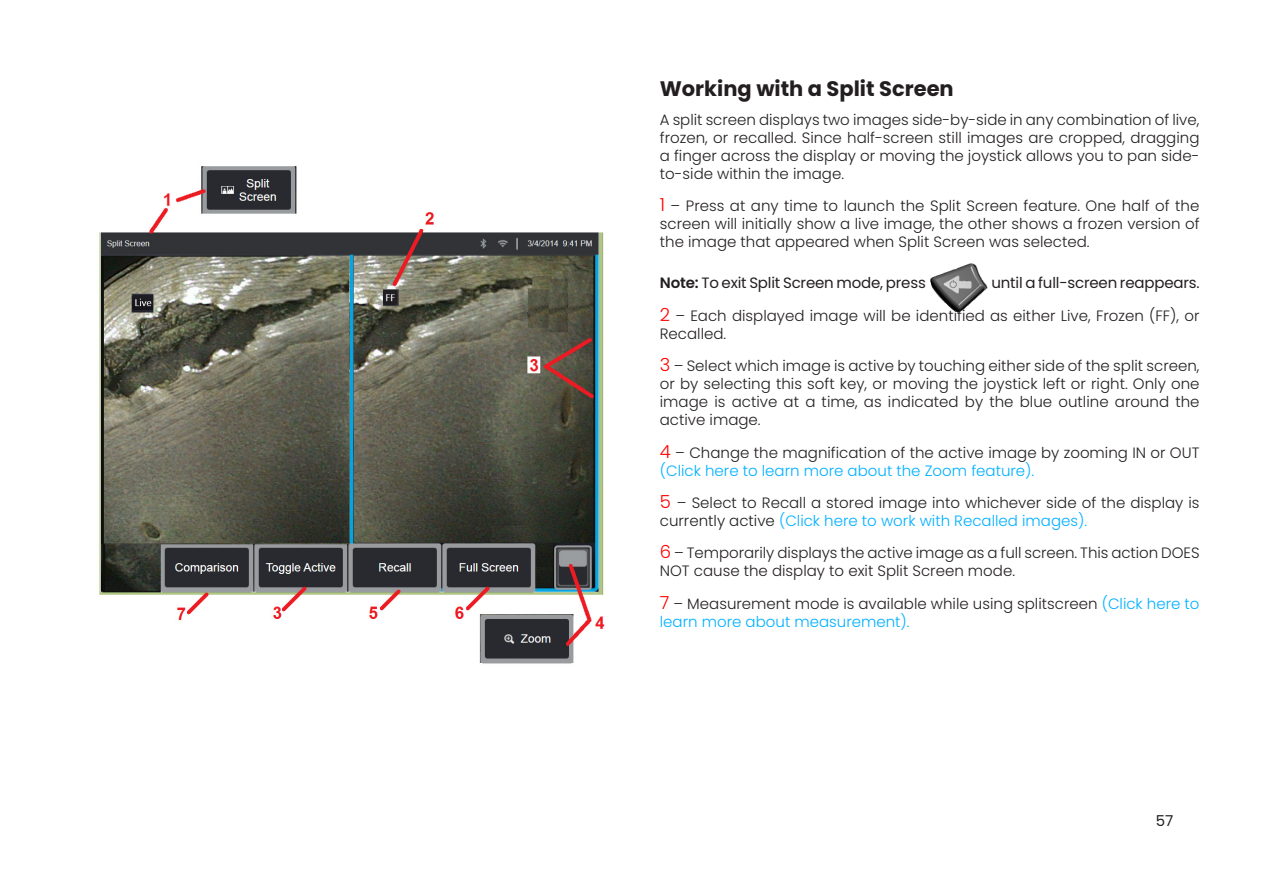
<style>
.page{position:relative;width:1263px;height:893px;background:#fff}
.page>*{position:absolute;margin:0;border:0;box-sizing:border-box;transform-origin:0 0}
.Paragraph_Style_3{font:700 21px "Poppins";color:#231f20}
.A2_Absatzlayout_2{font:300 15px/18px "Poppins";color:#231f20}
.A2_Absatzlayout_2-2{font:15px "Poppins";letter-spacing:-.01em;color:#231f20}
.s1{font-size:18px;color:#f00}
.s2{font-weight:600}
.s3{color:#00b0ff}
</style>
<div class="page">
<img style="left:930px;top:263px;width:58px;height:50px">
<img style="left:99px;top:166px;width:506px;height:498px">
<p class="Paragraph_Style_3" style="left:660px;top:76px;width:295px">Working with a Split Screen</p>
<p class="A2_Absatzlayout_2" style="left:660px;top:111px;width:541px;text-align:justify">A split screen displays two images side-by-side in any combination of live, frozen, or recalled. Since half-screen still images are cropped, dragging a finger across the display or moving the joystick allows you to pan side&shy;to-side within the image.</p>
<p class="A2_Absatzlayout_2" style="left:660px;top:197px;width:541px;text-align:justify"><span class="s1">1</span> – Press at any time to launch the Split Screen feature. One half of the screen will initially show a live image, the other shows a frozen version of the image that appeared when Split Screen was selected.</p>
<p class="A2_Absatzlayout_2-2" style="left:660px;top:274px;width:267px"><span class="s2">Note:</span> To exit Split Screen mode, press</p>
<p class="A2_Absatzlayout_2-2" style="left:991px;top:274px;width:210px">until a full-screen reappears.</p>
<p class="A2_Absatzlayout_2" style="left:660px;top:307px;width:541px"><span class="s1">2</span> – Each displayed image will be identified as either Live, Frozen (FF), or<br>Recalled.</p>
<p class="A2_Absatzlayout_2" style="left:660px;top:357px;width:541px;text-align:justify"><span class="s1">3</span> – Select which image is active by touching either side of the split screen, or by selecting this soft key, or moving the joystick left or right. Only one image is active at a time, as indicated by the blue outline around the active image.</p>
<p class="A2_Absatzlayout_2" style="left:660px;top:443px;width:541px"><span class="s1">4</span> – Change the magnification of the active image by zooming IN or OUT <span class="s3">(Click here to learn more about the Zoom feature).</span></p>
<p class="A2_Absatzlayout_2" style="left:660px;top:494px;width:541px"><span class="s1">5</span> – Select to Recall a stored image into whichever side of the display is currently active <span class="s3">(Click here to work with Recalled images).</span></p>
<p class="A2_Absatzlayout_2" style="left:660px;top:544px;width:541px"><span class="s1">6</span> – Temporarily displays the active image as a full screen. This action DOES<br>NOT cause the display to exit Split Screen mode.</p>
<p class="A2_Absatzlayout_2" style="left:660px;top:595px;width:541px"><span class="s1">7</span> – Measurement mode is available while using splitscreen <span class="s3">(Click here to learn more about measurement).</span></p>
<p class="A2_Absatzlayout_2-2" style="left:1156px;top:812px;width:19px">57</p>
</div>
